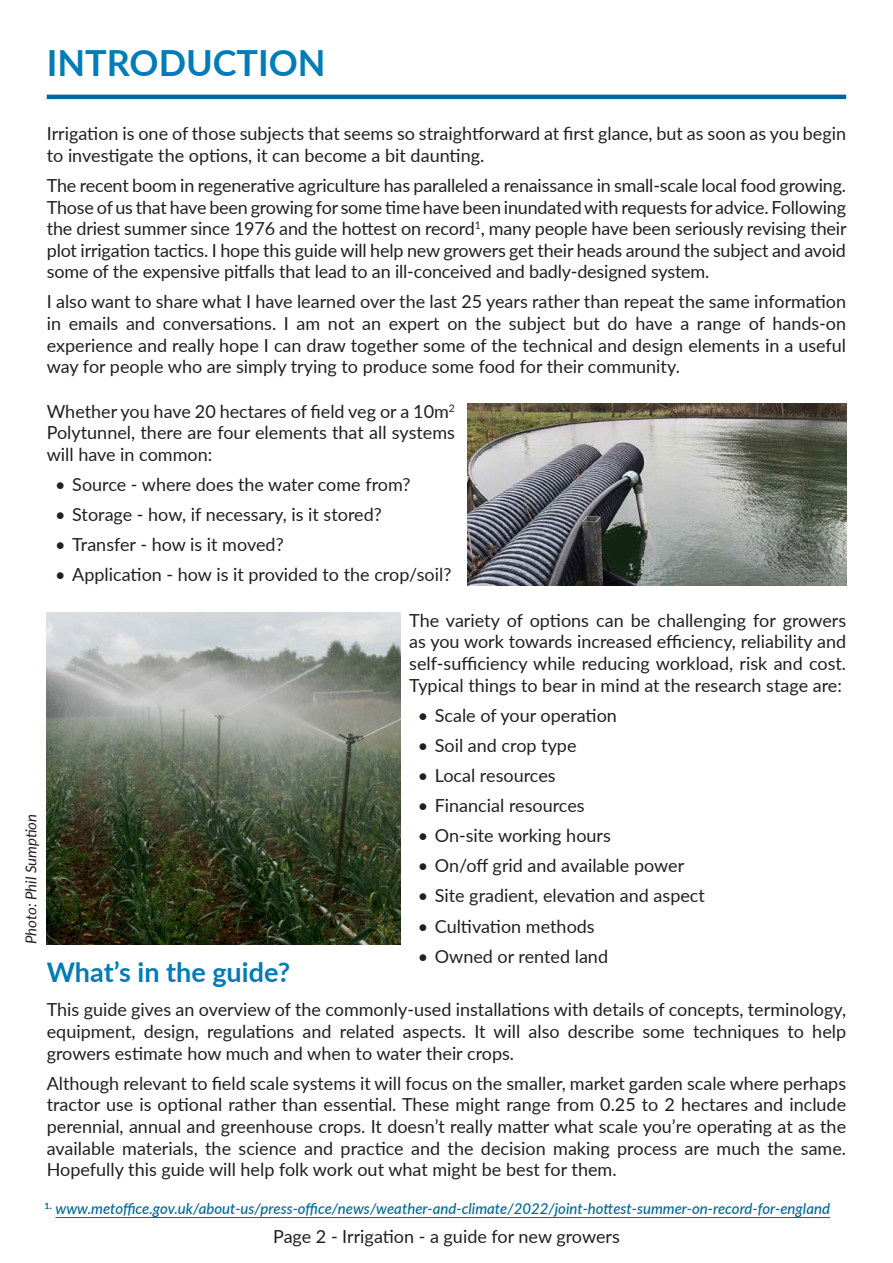
<style>
.page{position:relative;width:893px;height:1263px;background:#fff}
.page>*{position:absolute;margin:0;border:0;box-sizing:border-box;transform-origin:0 0}
.Section_header{font:700 36px "Lato";color:#007cb8}
.Box_header{font:700 27px "Lato";color:#007cb8}
.Body{font:18px/21.6px "Lato";color:#231f20;text-align:justify}
.Body-2{font:italic 500 15px "Lato";color:#00679a}
.Body-3{font:italic 15px "Lato";color:#231f20}
</style>
<div class="page">
<hr style="left:55px;top:1217px;width:775px;height:1px;background:#00679a">
<hr style="left:47px;top:95px;width:799px;height:4px;background:#00679a">
<img style="left:47px;top:612px;width:354px;height:332px">
<img style="left:468px;top:403px;width:378px;height:183px">
<p class="Section_header" style="left:47px;top:36px;width:280px">INTRODUCTION</p>
<p class="Body" style="left:47px;top:122px;width:801px">Irrigation is one of those subjects that seems so straightforward at first glance, but as soon as you begin to investigate the options, it can become a bit daunting.</p>
<p class="Body" style="left:47px;top:174px;width:801px">The recent boom in regenerative agriculture has paralleled a renaissance in small-scale local food growing.<br>Those of us that have been growing for some time have been inundated with requests for advice. Following the driest summer since 1976 and the hottest on record<sup>1</sup>, many people have been seriously revising their plot irrigation tactics. I hope this guide will help new growers get their heads around the subject and avoid some of the expensive pitfalls that lead to an ill-conceived and badly-designed system.</p>
<p class="Body" style="left:47px;top:290px;width:801px">I also want to share what I have learned over the last 25 years rather than repeat the same information in emails and conversations. I am not an expert on the subject but do have a range of hands-on experience and really hope I can draw together some of the technical and design elements in a useful way for people who are simply trying to produce some food for their community.</p>
<p class="Body" style="left:47px;top:400px;width:410px">Whether you have 20 hectares of field veg or a 10m<sup>2<br></sup>Polytunnel, there are four elements that all systems will have in common:</p>
<p class="Body" style="left:55px;top:473px;width:357px">• Source - where does the water come from?</p>
<p class="Body" style="left:55px;top:503px;width:328px">• Storage - how, if necessary, is it stored?</p>
<p class="Body" style="left:55px;top:533px;width:230px">• Transfer - how is it moved?</p>
<p class="Body" style="left:55px;top:563px;width:398px">• Application - how is it provided to the crop/soil?</p>
<p class="Body" style="left:409px;top:609px;width:438px">The variety of options can be challenging for growers as you work towards increased efficiency, reliability and self-sufficiency while reducing workload, risk and cost.<br>Typical things to bear in mind at the research stage are:</p>
<p class="Body" style="left:418px;top:704px;width:201px">• Scale of your operation</p>
<p class="Body" style="left:418px;top:734px;width:160px">• Soil and crop type</p>
<p class="Body" style="left:418px;top:764px;width:139px">• Local resources</p>
<p class="Body" style="left:418px;top:794px;width:168px">• Financial resources</p>
<p class="Body" style="left:418px;top:824px;width:195px">• On-site working hours</p>
<p class="Body" style="left:418px;top:854px;width:268px">• On/off grid and available power</p>
<p class="Body" style="left:418px;top:884px;width:289px">• Site gradient, elevation and aspect</p>
<p class="Body" style="left:418px;top:914px;width:178px">• Cultivation methods</p>
<p class="Body" style="left:418px;top:944px;width:192px">• Owned or rented land</p>
<p class="Box_header" style="left:47px;top:952px;width:245px">What’s in the guide?</p>
<p class="Body" style="left:47px;top:998px;width:801px">This guide gives an overview of the commonly-used installations with details of concepts, terminology, equipment, design, regulations and related aspects. It will also describe some techniques to help growers estimate how much and when to water their crops.</p>
<p class="Body" style="left:47px;top:1072px;width:801px">Although relevant to field scale systems it will focus on the smaller, market garden scale where perhaps tractor use is optional rather than essential. These might range from 0.25 to 2 hectares and include perennial, annual and greenhouse crops. It doesn’t really matter what scale you’re operating at as the available materials, the science and practice and the decision making process are much the same.<br>Hopefully this guide will help folk work out what might be best for them.</p>
<p class="Body-2" style="left:45px;top:1198px;width:787px"><sup>1</sup><sup>.</sup> www.metoffice.gov.uk/about-us/press-office/news/weather-and-climate/2022/joint-hottest-summer-on-record-for-england</p>
<p class="Body-3" style="left:20px;top:944px;width:132px;rotate:-90deg">Photo: Phil Sumption</p>
<p class="Body" style="left:273px;top:1225px;width:348px">Page 2 - Irrigation - a guide for new growers</p>
</div>
